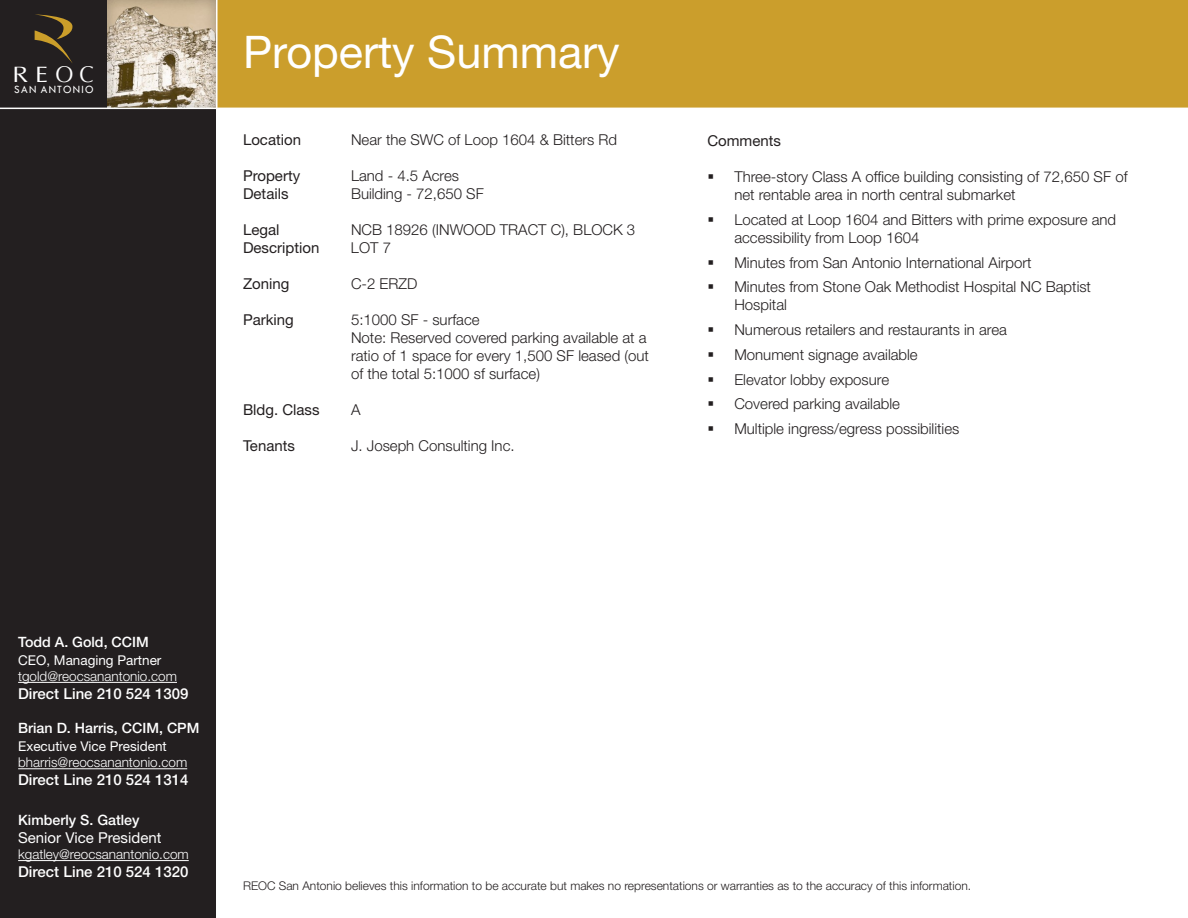
<style>
.page{position:relative;width:1188px;height:918px;background:#fff}
.page>*{position:absolute;margin:0;border:0;box-sizing:border-box;transform-origin:0 0}
.t1{font:45px "Helvetica Neue LT Std";color:#fff}
.t2{font:22.65px "Ottawa Plain";color:#fff;scale:1.14 1}
.t3{font:300 15px/18px "Helvetica Neue LT Std";color:#231f20}
.t4{font:15px "Helvetica Neue LT Std";color:#231f20}
.t5{font:500 15px "Helvetica Neue LT Std";color:#fff}
.t6{font:15px "Helvetica Neue LT Std";color:#fff}
.t7{font:500 14.25px "Helvetica Neue LT Std";color:#fff}
.t8{font:300 13.5px "Helvetica Neue LT Std";color:#fff}
.t9{font:13.5px "Helvetica Neue LT Std";color:#fff}
.t10{font:300 12px "Helvetica Neue LT Std";color:#231f20}
.t11{font:11.55px "Tw Cen";letter-spacing:.115em;color:#fff;scale:.96 1}
</style>
<div class="page">
<div style="left:218px;top:0;width:970px;height:108px;background:#cb9e2c"></div>
<div style="left:0;top:0;width:218px;height:918px;background:#231f20"></div>
<hr style="left:18px;top:682px;width:159px;height:1px;background:#fff">
<hr style="left:18px;top:768px;width:169px;height:1px;background:#fff">
<hr style="left:18px;top:860px;width:171px;height:1px;background:#fff">
<div style="left:0;top:0;width:108px;height:108px;background:#231f20"></div>
<img style="left:108px;top:0;width:108px;height:108px">
<svg style="left:34px;top:14px;width:39px;height:49px"></svg>
<hr style="left:0;top:108px;width:217px;height:1px;background:#fff">
<h2 class="t2" style="left:12px;top:61px;width:73px">REOC</h2>
<p class="t11" style="left:14px;top:82px;width:84px">SAN ANTONIO</p>
<p class="t1" style="left:243px;top:26px;width:378px">Property Summary</p>
<p class="t4" style="left:243px;top:131px;width:60px">Location</p>
<p class="t3" style="left:351px;top:131px;width:268px">Near the SWC of Loop 1604 &amp; Bitters Rd</p>
<p class="t4" style="left:243px;top:167px;width:59px">Property</p>
<p class="t3" style="left:351px;top:167px;width:110px">Land - 4.5 Acres</p>
<p class="t4" style="left:243px;top:185px;width:47px">Details</p>
<p class="t3" style="left:351px;top:185px;width:134px">Building - 72,650 SF</p>
<p class="t4" style="left:243px;top:221px;width:38px">Legal</p>
<p class="t3" style="left:351px;top:221px;width:286px">NCB 18926 (INWOOD TRACT C), BLOCK 3</p>
<p class="t4" style="left:243px;top:239px;width:78px">Description</p>
<p class="t3" style="left:351px;top:239px;width:42px">LOT 7</p>
<p class="t4" style="left:243px;top:275px;width:48px">Zoning</p>
<p class="t3" style="left:351px;top:275px;width:68px">C-2 ERZD</p>
<p class="t4" style="left:243px;top:311px;width:52px">Parking</p>
<p class="t3" style="left:351px;top:311px;width:130px">5:1000 SF - surface</p>
<p class="t3" style="left:351px;top:329px;width:297px">Note: Reserved covered parking available at a</p>
<p class="t3" style="left:351px;top:347px;width:299px">ratio of 1 space for every 1,500 SF leased (out</p>
<p class="t3" style="left:351px;top:365px;width:190px">of the total 5:1000 sf surface)</p>
<p class="t4" style="left:243px;top:401px;width:78px">Bldg. Class</p>
<p class="t3" style="left:351px;top:401px;width:11px">A</p>
<p class="t4" style="left:243px;top:437px;width:53px">Tenants</p>
<p class="t3" style="left:351px;top:437px;width:165px">J. Joseph Consulting Inc.</p>
<p class="t4" style="left:707px;top:132px;width:75px">Comments</p>
<p class="t3" style="left:734px;top:167px;width:395px">Three-story Class A office building consisting of 72,650 SF of net rentable area in north central submarket</p>
<p class="t3" style="left:734px;top:210px;width:383px">Located at Loop 1604 and Bitters with prime exposure and accessibility from Loop 1604</p>
<p class="t3" style="left:734px;top:253px;width:299px">Minutes from San Antonio International Airport</p>
<p class="t3" style="left:734px;top:278px;width:358px">Minutes from Stone Oak Methodist Hospital NC Baptist<br>Hospital</p>
<p class="t3" style="left:734px;top:320px;width:274px">Numerous retailers and restaurants in area</p>
<p class="t3" style="left:734px;top:345px;width:185px">Monument signage available</p>
<p class="t3" style="left:734px;top:370px;width:156px">Elevator lobby exposure</p>
<p class="t3" style="left:734px;top:395px;width:167px">Covered parking available</p>
<p class="t3" style="left:734px;top:419px;width:226px">Multiple ingress/egress possibilities</p>
<p class="t7" style="left:18px;top:633px;width:132px">Todd A. Gold, CCIM</p>
<p class="t9" style="left:18px;top:652px;width:145px">CEO, Managing Partner</p>
<p class="t8" style="left:18px;top:668px;width:160px">tgold@reocsanantonio.com</p>
<p class="t5" style="left:18px;top:685px;width:172px">Direct Line 210 524 1309</p>
<p class="t7" style="left:18px;top:720px;width:183px">Brian D. Harris, CCIM, CPM</p>
<p class="t9" style="left:18px;top:738px;width:150px">Executive Vice President</p>
<p class="t8" style="left:18px;top:754px;width:171px">bharris@reocsanantonio.com</p>
<p class="t5" style="left:18px;top:771px;width:172px">Direct Line 210 524 1314</p>
<p class="t7" style="left:18px;top:811px;width:123px">Kimberly S. Gatley</p>
<p class="t6" style="left:18px;top:829px;width:145px">Senior Vice President</p>
<p class="t8" style="left:18px;top:846px;width:172px">kgatley@reocsanantonio.com</p>
<p class="t5" style="left:18px;top:863px;width:172px">Direct Line 210 524 1320</p>
<p class="t10" style="left:243px;top:879px;width:730px">REOC San Antonio believes this information to be accurate but makes no representations or warranties as to the accuracy of this information.</p>
</div>
